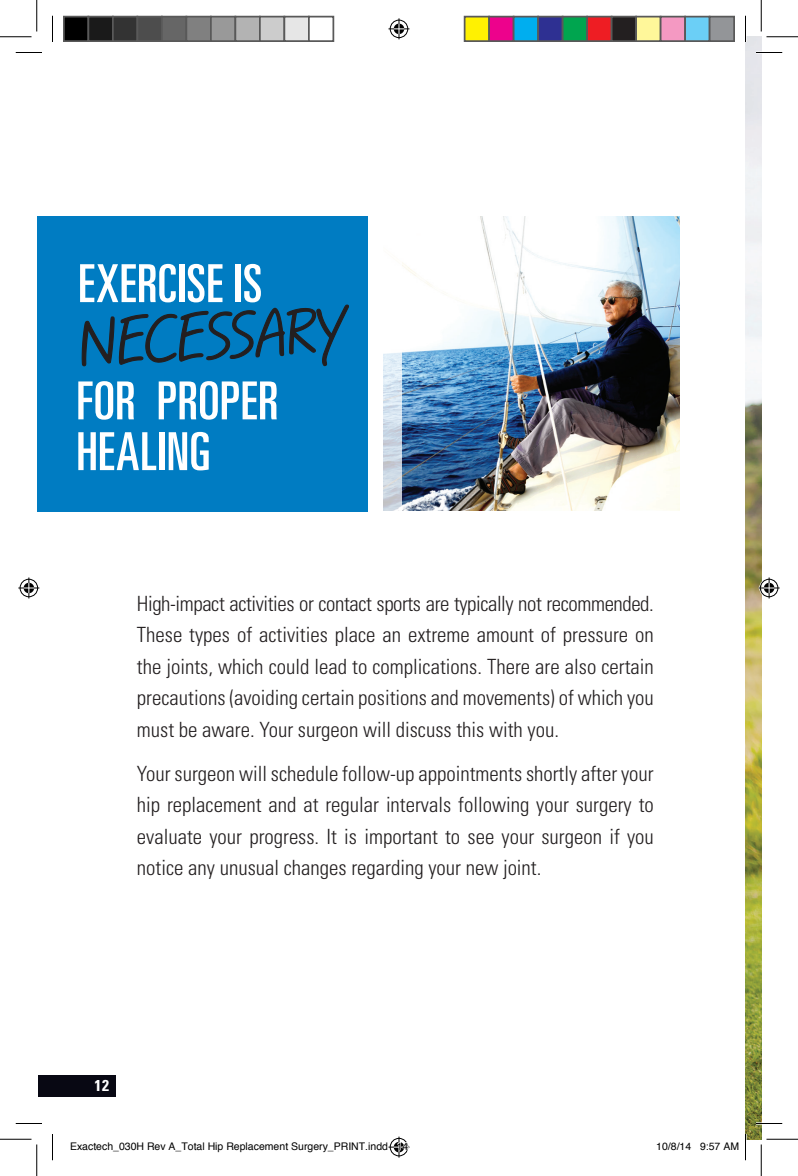
<style>
.page{position:relative;width:798px;height:1176px;background:#fff}
.page>*{position:absolute;margin:0;border:0;box-sizing:border-box;transform-origin:0 0}
.t1{font:57.75px "Mayfield";color:#231f20}
.t2{font:ultra-condensed 52.5px/50.8px "Univers LT Std";letter-spacing:.01em;color:#fff}
.Body_Copy{font:300 condensed 21px/31.5px "Univers LT Std";color:#231f20;text-align:justify}
.Body_Copy-2{font:700 condensed 15.75px "Univers LT Std";color:#fff}
.t3{font:10.5px "Helvetica";color:#000}
</style>
<div class="page">
<div style="left:37px;top:216px;width:331px;height:295px;background:#007cc2"></div>
<svg style="left:81px;top:304px;width:268px;height:63px"></svg>
<img style="left:383px;top:352px;width:19px;height:159px">
<img style="left:402px;top:216px;width:277px;height:295px">
<img style="left:746px;top:37px;width:15px;height:1102px">
<div style="left:38px;top:1075px;width:78px;height:22px;background:#080813"></div>
<hr style="left:756px;top:51px;width:26px;height:3px;background:#fff">
<hr style="left:756px;top:1122px;width:26px;height:3px;background:#fff">
<hr style="left:744px;top:16px;width:3px;height:26px;background:#fff">
<hr style="left:744px;top:1134px;width:3px;height:26px;background:#fff">
<svg style="left:16px;top:52px;width:26px;height:1px"></svg>
<svg style="left:756px;top:52px;width:26px;height:1px"></svg>
<svg style="left:16px;top:1123px;width:26px;height:1px"></svg>
<svg style="left:756px;top:1123px;width:26px;height:1px"></svg>
<svg style="left:52px;top:16px;width:1px;height:26px"></svg>
<svg style="left:52px;top:1134px;width:1px;height:26px"></svg>
<svg style="left:745px;top:16px;width:1px;height:26px"></svg>
<svg style="left:745px;top:1134px;width:1px;height:26px"></svg>
<hr style="left:0;top:36px;width:32px;height:1px;background:#000">
<hr style="left:766px;top:36px;width:32px;height:1px;background:#000">
<hr style="left:0;top:1139px;width:32px;height:1px;background:#000">
<hr style="left:766px;top:1139px;width:32px;height:1px;background:#000">
<hr style="left:36px;top:0;width:1px;height:32px;background:#000">
<hr style="left:36px;top:1144px;width:1px;height:32px;background:#000">
<hr style="left:761px;top:0;width:1px;height:32px;background:#000">
<hr style="left:761px;top:1144px;width:1px;height:32px;background:#000">
<svg style="left:388px;top:18px;width:22px;height:21px"></svg>
<svg style="left:18px;top:578px;width:21px;height:20px"></svg>
<svg style="left:759px;top:578px;width:21px;height:20px"></svg>
<div style="left:64px;top:17px;width:24px;height:24px;background:#000"></div>
<div style="left:63px;top:16px;width:26px;height:26px;border:2px solid #595959"></div>
<div style="left:88px;top:17px;width:25px;height:24px;background:#1a1a1a"></div>
<div style="left:88px;top:16px;width:26px;height:26px;border:2px solid #595959"></div>
<div style="left:113px;top:17px;width:24px;height:24px;background:#333"></div>
<div style="left:112px;top:16px;width:26px;height:26px;border:2px solid #595959"></div>
<div style="left:137px;top:17px;width:25px;height:24px;background:#4d4d4d"></div>
<div style="left:136px;top:16px;width:27px;height:26px;border:2px solid #595959"></div>
<div style="left:162px;top:17px;width:24px;height:24px;background:#666"></div>
<div style="left:161px;top:16px;width:26px;height:26px;border:2px solid #595959"></div>
<div style="left:186px;top:17px;width:25px;height:24px;background:#808080"></div>
<div style="left:186px;top:16px;width:26px;height:26px;border:2px solid #595959"></div>
<div style="left:211px;top:17px;width:24px;height:24px;background:#999"></div>
<div style="left:210px;top:16px;width:26px;height:26px;border:2px solid #595959"></div>
<div style="left:235px;top:17px;width:25px;height:24px;background:#b3b3b3"></div>
<div style="left:234px;top:16px;width:27px;height:26px;border:2px solid #595959"></div>
<div style="left:260px;top:17px;width:24px;height:24px;background:#ccc"></div>
<div style="left:259px;top:16px;width:26px;height:26px;border:2px solid #595959"></div>
<div style="left:284px;top:17px;width:25px;height:24px;background:#e6e6e6"></div>
<div style="left:284px;top:16px;width:26px;height:26px;border:2px solid #595959"></div>
<div style="left:308px;top:16px;width:26px;height:26px;border:2px solid #595959"></div>
<div style="left:465px;top:17px;width:24px;height:24px;background:#fff101"></div>
<div style="left:464px;top:16px;width:26px;height:26px;border:2px solid #595959"></div>
<div style="left:489px;top:17px;width:25px;height:24px;background:#ed028c"></div>
<div style="left:488px;top:16px;width:26px;height:26px;border:2px solid #595959"></div>
<div style="left:514px;top:17px;width:24px;height:24px;background:#00aeef"></div>
<div style="left:513px;top:16px;width:26px;height:26px;border:2px solid #595959"></div>
<div style="left:538px;top:17px;width:25px;height:24px;background:#2e3092"></div>
<div style="left:537px;top:16px;width:27px;height:26px;border:2px solid #595959"></div>
<div style="left:563px;top:17px;width:24px;height:24px;background:#00a54f"></div>
<div style="left:562px;top:16px;width:26px;height:26px;border:2px solid #595959"></div>
<div style="left:587px;top:17px;width:25px;height:24px;background:#ee1d23"></div>
<div style="left:586px;top:16px;width:26px;height:26px;border:2px solid #595959"></div>
<div style="left:612px;top:17px;width:24px;height:24px;background:#231f20"></div>
<div style="left:611px;top:16px;width:26px;height:26px;border:2px solid #595959"></div>
<div style="left:636px;top:17px;width:25px;height:24px;background:#fff79a"></div>
<div style="left:635px;top:16px;width:27px;height:26px;border:2px solid #595959"></div>
<div style="left:661px;top:17px;width:24px;height:24px;background:#f499c2"></div>
<div style="left:660px;top:16px;width:26px;height:26px;border:2px solid #595959"></div>
<div style="left:685px;top:17px;width:25px;height:24px;background:#6bcff6"></div>
<div style="left:684px;top:16px;width:26px;height:26px;border:2px solid #595959"></div>
<div style="left:710px;top:17px;width:24px;height:24px;background:#939598"></div>
<div style="left:709px;top:16px;width:26px;height:26px;border:2px solid #595959"></div>
<svg style="left:388px;top:1137px;width:22px;height:21px"></svg>
<p class="t2" style="left:78px;top:258px;width:186px">EXERCISE IS</p>
<p class="t1" style="left:78px;top:312px;width:265px;rotate:-3deg">NECESSARY</p>
<p class="t2" style="left:76px;top:375px;width:204px">FOR PROPER<br>HEALING</p>
<p class="Body_Copy" style="left:137px;top:588px;width:518px">High-impact activities or contact sports are typically not recommended.<br>These types of activities place an extreme amount of pressure on the joints, which could lead to complications. There are also certain precautions (avoiding certain positions and movements) of which you must be aware. Your surgeon will discuss this with you.</p>
<p class="Body_Copy" style="left:137px;top:758px;width:518px">Your surgeon will schedule follow-up appointments shortly after your hip replacement and at regular intervals following your surgery to evaluate your progress. It is important to see your surgeon if you notice any unusual changes regarding your new joint.</p>
<p class="Body_Copy-2" style="left:95px;top:1076px;width:16px">12</p>
<p class="t3" style="left:70px;top:1138px;width:340px">Exactech_030H Rev A_Total Hip Replacement Surgery_PRINT.indd 14</p>
<p class="t3" style="left:656px;top:1138px;width:84px">10/8/14 9:57 AM</p>
</div>
